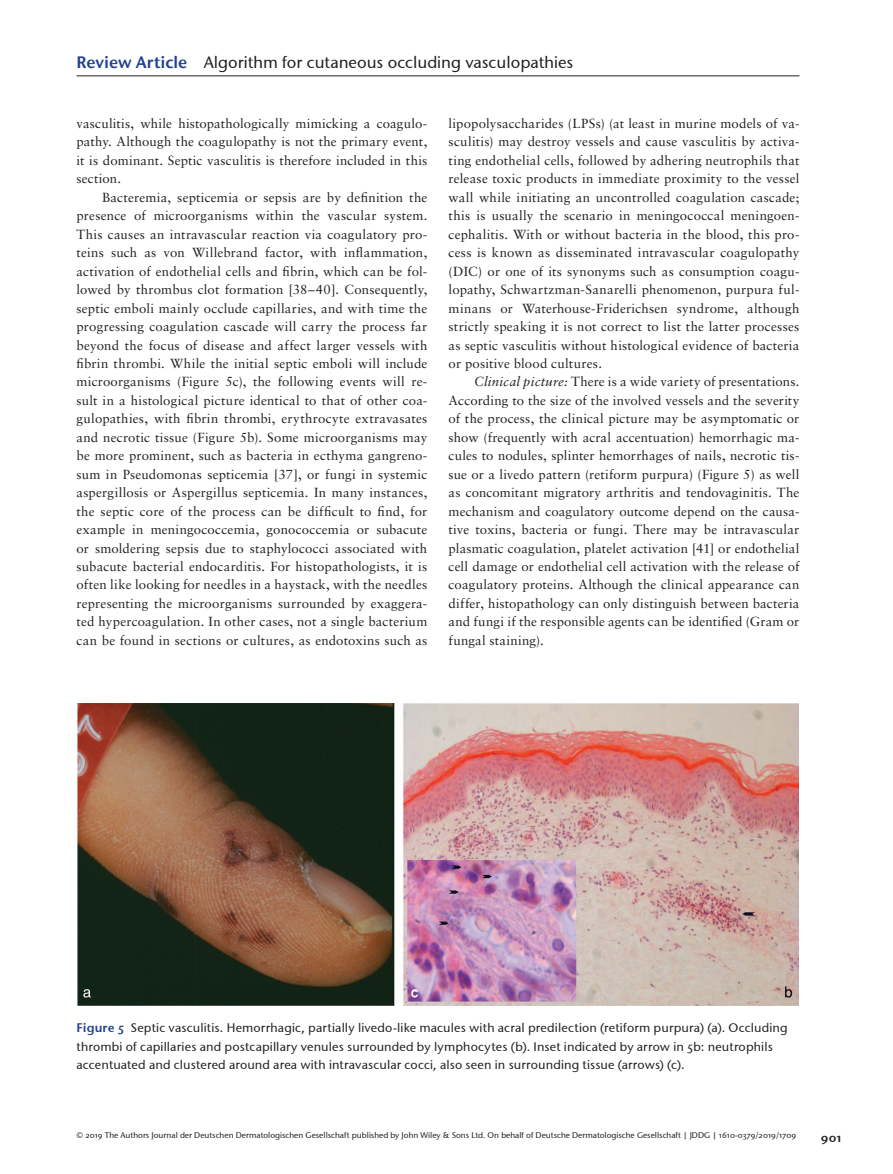
<style>
.page{position:relative;width:893px;height:1174px;background:#fff}
.page>*{position:absolute;margin:0;border:0;box-sizing:border-box;transform-origin:0 0}
.t1{font:16.5px "Stone Sans OSITCTT Medium";color:#231f20}
.t2{font:13.2px/18.5px "Sabon";letter-spacing:.015em;color:#231f20;text-align:justify}
.t3{font:12.45px/18.5px "Stone Sans OSITCTT Medium";letter-spacing:.015em;color:#231f20}
.t4{font:12.45px "Stone Sans Sem OSITCTT Semi";color:#231f20}
.t5{font:8.25px "Stone Sans OSITCTT Medium";color:#231f20}
.s1{font-family:"Stone Sans ITC Semi";color:#224092}
.s2{font-style:italic}
.s3{font-family:"Stone Sans Sem OSITCTT Semi";color:#224092}
</style>
<div class="page">
<hr style="left:77px;top:76px;width:722px;height:1px;background:#231f20">
<img style="left:78px;top:703px;width:720px;height:302px">
<p class="t1" style="left:77px;top:52px;width:498px"><span class="s1">Review Article</span> Algorithm for cutaneous occluding vasculopathies</p>
<p class="t2" style="left:77px;top:114px;width:352px">vasculitis, while histopathologically mimicking a coagulo&shy;pathy. Although the coagulopathy is not the primary event, it is dominant. Septic vasculitis is therefore included in this section.</p>
<p class="t2" style="left:77px;top:188px;width:352px;text-indent:26px">Bacteremia, septicemia or sepsis are by definition the presence of microorganisms within the vascular system.<br>This causes an intravascular reaction via coagulatory pro&shy;teins such as von Willebrand factor, with inflammation, activation of endothelial cells and fibrin, which can be fol&shy;lowed by thrombus clot formation [38–40]. Consequently, septic emboli mainly occlude capillaries, and with time the progressing coagulation cascade will carry the process far beyond the focus of disease and affect larger vessels with fibrin thrombi. While the initial septic emboli will include microorganisms (Figure 5c), the following events will re&shy;sult in a histological picture identical to that of other coa&shy;gulopathies, with fibrin thrombi, erythrocyte extravasates and necrotic tissue (Figure 5b). Some microorganisms may be more prominent, such as bacteria in ecthyma gangreno&shy;sum in Pseudomonas septicemia [37], or fungi in systemic aspergillosis or Aspergillus septicemia. In many instances, the septic core of the process can be difficult to find, for example in meningococcemia, gonococcemia or subacute or smoldering sepsis due to staphylococci associated with subacute bacterial endocarditis. For histopathologists, it is often like looking for needles in a haystack, with the needles representing the microorganisms surrounded by exaggera&shy;ted hypercoagulation. In other cases, not a single bacterium can be found in sections or cultures, as endotoxins such as</p>
<p class="t2" style="left:449px;top:114px;width:352px">lipopolysaccharides (LPSs) (at least in murine models of va&shy;sculitis) may destroy vessels and cause vasculitis by activa&shy;ting endothelial cells, followed by adhering neutrophils that release toxic products in immediate proximity to the vessel wall while initiating an uncontrolled coagulation cascade; this is usually the scenario in meningococcal meningoen&shy;cephalitis. With or without bacteria in the blood, this pro&shy;cess is known as disseminated intravascular coagulopathy (DIC) or one of its synonyms such as consumption coagu&shy;lopathy, Schwartzman-Sanarelli phenomenon, purpura ful&shy;minans or Waterhouse-Friderichsen syndrome, although strictly speaking it is not correct to list the latter processes as septic vasculitis without histological evidence of bacteria or positive blood cultures.</p>
<p class="t2" style="left:449px;top:372px;width:352px;text-indent:26px"><span class="s2">Clinical picture:</span> There is a wide variety of presentations.<br>According to the size of the involved vessels and the severity of the process, the clinical picture may be asymptomatic or show (frequently with acral accentuation) hemorrhagic ma&shy;cules to nodules, splinter hemorrhages of nails, necrotic tis&shy;sue or a livedo pattern (retiform purpura) (Figure 5) as well as concomitant migratory arthritis and tendovaginitis. The mechanism and coagulatory outcome depend on the causa&shy;tive toxins, bacteria or fungi. There may be intravascular plasmatic coagulation, platelet activation [41] or endothelial cell damage or endothelial cell activation with the release of coagulatory proteins. Although the clinical appearance can differ, histopathology can only distinguish between bacteria and fungi if the responsible agents can be identified (Gram or fungal staining).</p>
<p class="t3" style="left:77px;top:1018px;width:713px"><span class="s3">Figure 5</span> Septic vasculitis. Hemorrhagic, partially livedo-like macules with acral predilection (retiform purpura) (a). Occluding thrombi of capillaries and postcapillary venules surrounded by lymphocytes (b). Inset indicated by arrow in 5b: neutrophils accentuated and clustered around area with intravascular cocci, also seen in surrounding tissue (arrows) (c).</p>
<p class="t5" style="left:77px;top:1130px;width:721px">© 2019 The Authors Journal der Deutschen Dermatologischen Gesellschaft published by John Wiley &amp; Sons Ltd. On behalf of Deutsche Dermatologische Gesellschaft | JDDG | 1610-0379/2019/1709</p>
<p class="t4" style="left:821px;top:1130px;width:23px">901</p>
</div>
